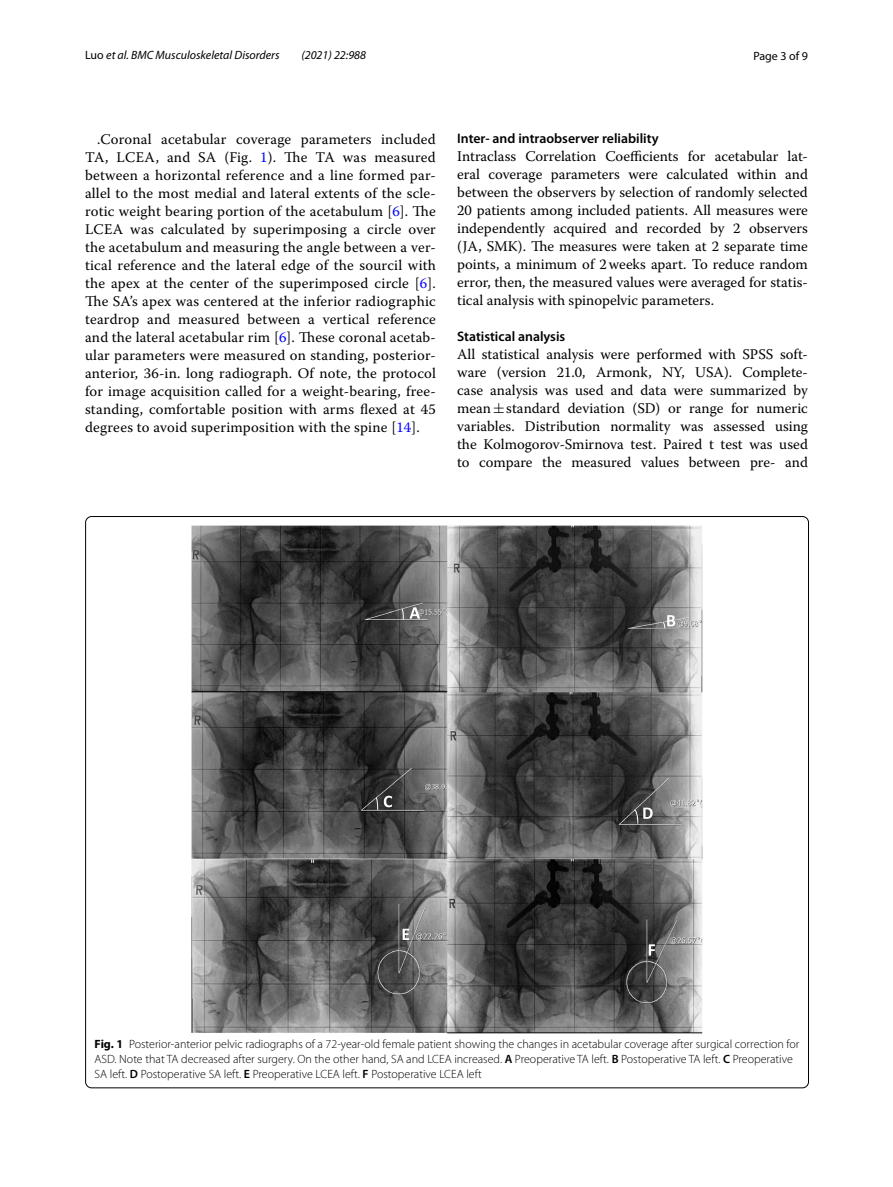
<style>
.page{position:relative;width:893px;height:1187px;background:#fff}
.page>*{position:absolute;margin:0;border:0;box-sizing:border-box;transform-origin:0 0}
.t1{font:14.7px/18px "Warnock Pro";letter-spacing:.005em;color:#000;text-align:justify}
.t2{font:600 13.8px "Myriad Pro";color:#000}
.t3{font:300 12px/15px "Myriad Pro";color:#000}
.t4{font:italic 12px "Myriad Pro";color:#000}
.t5{font:12px "Myriad Pro";color:#000}
.s1{font-style:normal}
.s2{color:#00f}
.s3{font-family:"MTSY"}
.s4{font-weight:700}
.s5{font-weight:600}
</style>
<div class="page">
<img style="left:192px;top:525px;width:510px;height:508px">
<svg style="left:410px;top:607px;width:10px;height:11px"></svg>
<svg style="left:402px;top:608px;width:2px;height:12px"></svg>
<svg style="left:403px;top:928px;width:6px;height:11px"></svg>
<svg style="left:649px;top:944px;width:6px;height:11px"></svg>
<svg style="left:667px;top:615px;width:8px;height:11px"></svg>
<svg style="left:375px;top:622px;width:290px;height:202px"></svg>
<p class="t4" style="left:85px;top:48px;width:196px"><span class="s1">Luo</span> et al. BMC Musculoskeletal Disorders</p>
<p class="t4" style="left:301px;top:48px;width:66px">(2021) 22:988</p>
<p class="t5" style="left:753px;top:48px;width:56px">Page 3 of 9</p>
<p class="t1" style="left:85px;top:130px;width:352px;text-indent:12px">.Coronal acetabular coverage parameters included TA, LCEA, and SA (Fig. <span class="s2">1</span>). The TA was measured between a horizontal reference and a line formed par&shy;allel to the most medial and lateral extents of the scle&shy;rotic weight bearing portion of the acetabulum [<span class="s2">6</span>]. The LCEA was calculated by superimposing a circle over the acetabulum and measuring the angle between a ver&shy;tical reference and the lateral edge of the sourcil with the apex at the center of the superimposed circle [<span class="s2">6</span>].<br>The SA’s apex was centered at the inferior radiographic teardrop and measured between a vertical reference and the lateral acetabular rim [<span class="s2">6</span>]. These coronal acetab&shy;ular parameters were measured on standing, posterior&shy;anterior, 36-in. long radiograph. Of note, the protocol for image acquisition called for a weight-bearing, free&shy;standing, comfortable position with arms flexed at 45 degrees to avoid superimposition with the spine [<span class="s2">14</span>].</p>
<p class="t2" style="left:457px;top:130px;width:203px">Inter‑ and intraobserver reliability</p>
<p class="t1" style="left:457px;top:147px;width:352px">Intraclass Correlation Coefficients for acetabular lat&shy;eral coverage parameters were calculated within and between the observers by selection of randomly selected 20 patients among included patients. All measures were independently acquired and recorded by 2 observers (JA, SMK). The measures were taken at 2 separate time points, a minimum of 2weeks apart. To reduce random error, then, the measured values were averaged for statis&shy;tical analysis with spinopelvic parameters.</p>
<p class="t2" style="left:457px;top:328px;width:110px">Statistical analysis</p>
<p class="t1" style="left:457px;top:345px;width:352px">All statistical analysis were performed with SPSS soft&shy;ware (version 21.0, Armonk, NY, USA). Complete&shy;case analysis was used and data were summarized by mean<span class="s3">±</span>standard deviation (SD) or range for numeric variables. Distribution normality was assessed using the Kolmogorov-Smirnova test. Paired t test was used to compare the measured values between pre- and</p>
<p class="t3" style="left:95px;top:1036px;width:706px"><span class="s4">Fig. 1</span> Posterior-anterior pelvic radiographs of a 72-year-old female patient showing the changes in acetabular coverage after surgical correction for<br>ASD. Note that TA decreased after surgery. On the other hand, SA and LCEA increased. <span class="s5">A</span> Preoperative TA left. <span class="s5">B</span> Postoperative TA left. <span class="s5">C</span> Preoperative<br>SA left. <span class="s5">D</span> Postoperative SA left. <span class="s5">E</span> Preoperative LCEA left. <span class="s5">F</span> Postoperative LCEA left</p>
</div>
